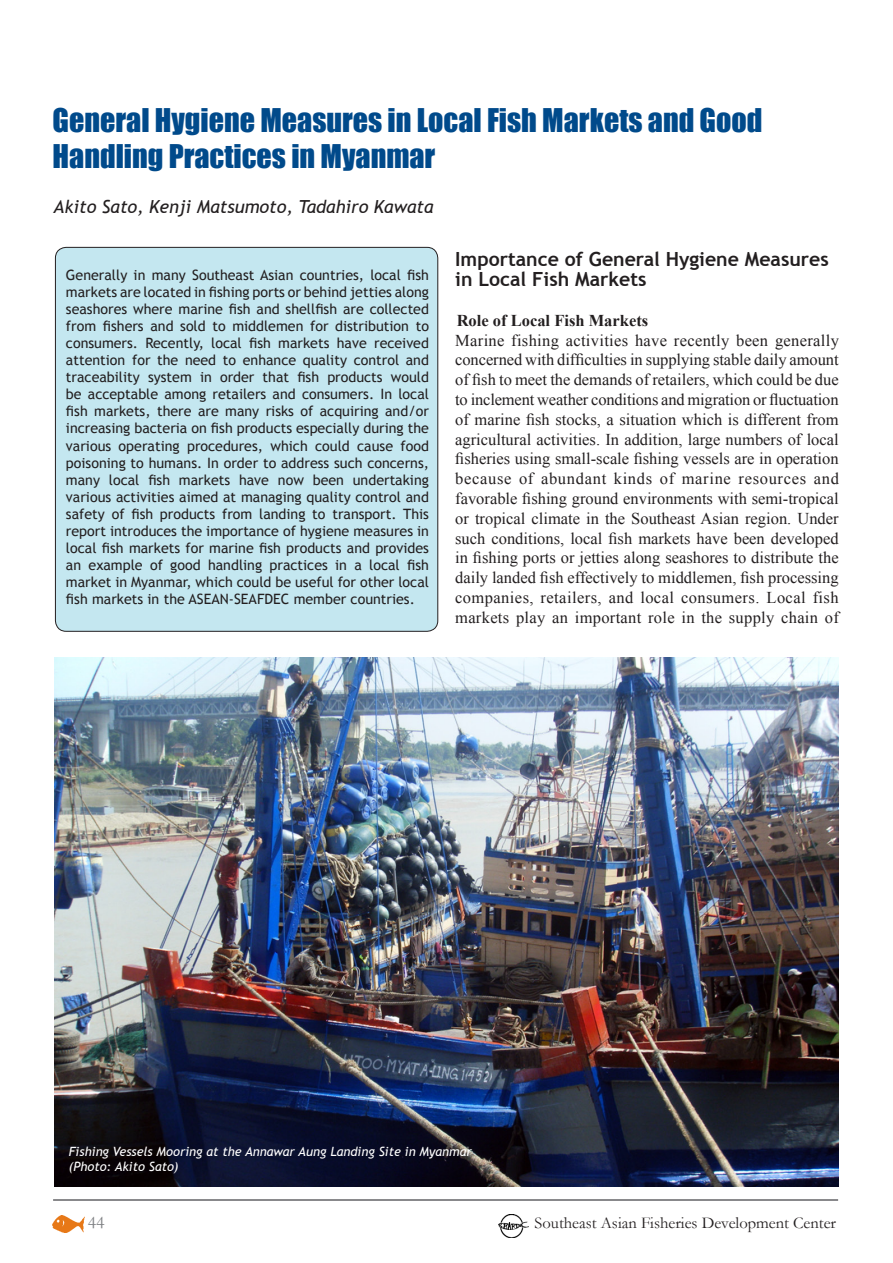
<style>
.page{position:relative;width:893px;height:1263px;background:#fff}
.page>*{position:absolute;margin:0;border:0;box-sizing:border-box;transform-origin:0 0}
.Headline{font:30px/36px "Impact";color:#004a8b}
.Headline-2{font:700 19.5px/19.8px "Trebuchet MS";color:#231f20}
.Headline-3{font:italic 18px "Trebuchet MS";color:#231f20}
.t1{font:18px "Garamond";color:#808285}
.Text{font:16.5px/19.8px "Times New Roman";letter-spacing:.02em;color:#231f20;text-align:justify}
.t2{font:16.5px "Garamond";color:#231f20}
.Headline2{font:700 16.5px "Times New Roman";color:#231f20}
.box{font:14.25px/17.1px "Trebuchet MS";color:#231f20;text-align:justify}
.box-2{font:italic 12.75px "Trebuchet MS";color:#fff}
</style>
<div class="page">
<img style="left:53px;top:1216px;width:32px;height:16px">
<img style="left:498px;top:1215px;width:31px;height:22px">
<hr style="left:53px;top:1199px;width:785px;height:2px;background:#636366">
<img style="left:54px;top:657px;width:785px;height:530px">
<div style="left:55px;top:247px;width:383px;height:384px;background:#c4e7f0;border-radius:11px"></div>
<div style="left:55px;top:247px;width:383px;height:384px;border:1px solid #231f20;border-radius:11px"></div>
<p class="Headline" style="left:53px;top:101px;width:711px">General Hygiene Measures in Local Fish Markets and Good<br>Handling Practices in Myanmar</p>
<p class="Headline-3" style="left:54px;top:196px;width:381px">Akito Sato, Kenji Matsumoto, Tadahiro Kawata</p>
<p class="box" style="left:66px;top:266px;width:365px">Generally in many Southeast Asian countries, local fish markets are located in fishing ports or behind jetties along seashores where marine fish and shellfish are collected from fishers and sold to middlemen for distribution to consumers. Recently, local fish markets have received attention for the need to enhance quality control and traceability system in order that fish products would be acceptable among retailers and consumers. In local fish markets, there are many risks of acquiring and/or increasing bacteria on fish products especially during the various operating procedures, which could cause food poisoning to humans. In order to address such concerns, many local fish markets have now been undertaking various activities aimed at managing quality control and safety of fish products from landing to transport. This report introduces the importance of hygiene measures in local fish markets for marine fish products and provides an example of good handling practices in a local fish market in Myanmar, which could be useful for other local fish markets in the ASEAN-SEAFDEC member countries.</p>
<p class="Headline-2" style="left:455px;top:250px;width:375px">Importance of General Hygiene Measures in Local Fish Markets</p>
<p class="Headline2" style="left:457px;top:309px;width:193px">Role of Local Fish Markets</p>
<p class="Text" style="left:455px;top:330px;width:385px">Marine fishing activities have recently been generally concerned with difficulties in supplying stable daily amount of fish to meet the demands of retailers, which could be due to inclement weather conditions and migration or fluctuation of marine fish stocks, a situation which is different from agricultural activities. In addition, large numbers of local fisheries using small-scale fishing vessels are in operation because of abundant kinds of marine resources and favorable fishing ground environments with semi-tropical or tropical climate in the Southeast Asian region. Under such conditions, local fish markets have been developed in fishing ports or jetties along seashores to distribute the daily landed fish effectively to middlemen, fish processing companies, retailers, and local consumers. Local fish markets play an important role in the supply chain of</p>
<p class="box-2" style="left:69px;top:1143px;width:404px">Fishing Vessels Mooring at the Annawar Aung Landing Site in Myanmar</p>
<p class="box-2" style="left:69px;top:1159px;width:111px">(Photo: Akito Sato)</p>
<p class="t1" style="left:88px;top:1210px;width:18px">44</p>
<p class="t2" style="left:535px;top:1211px;width:303px">Southeast Asian Fisheries Development Center</p>
</div>
